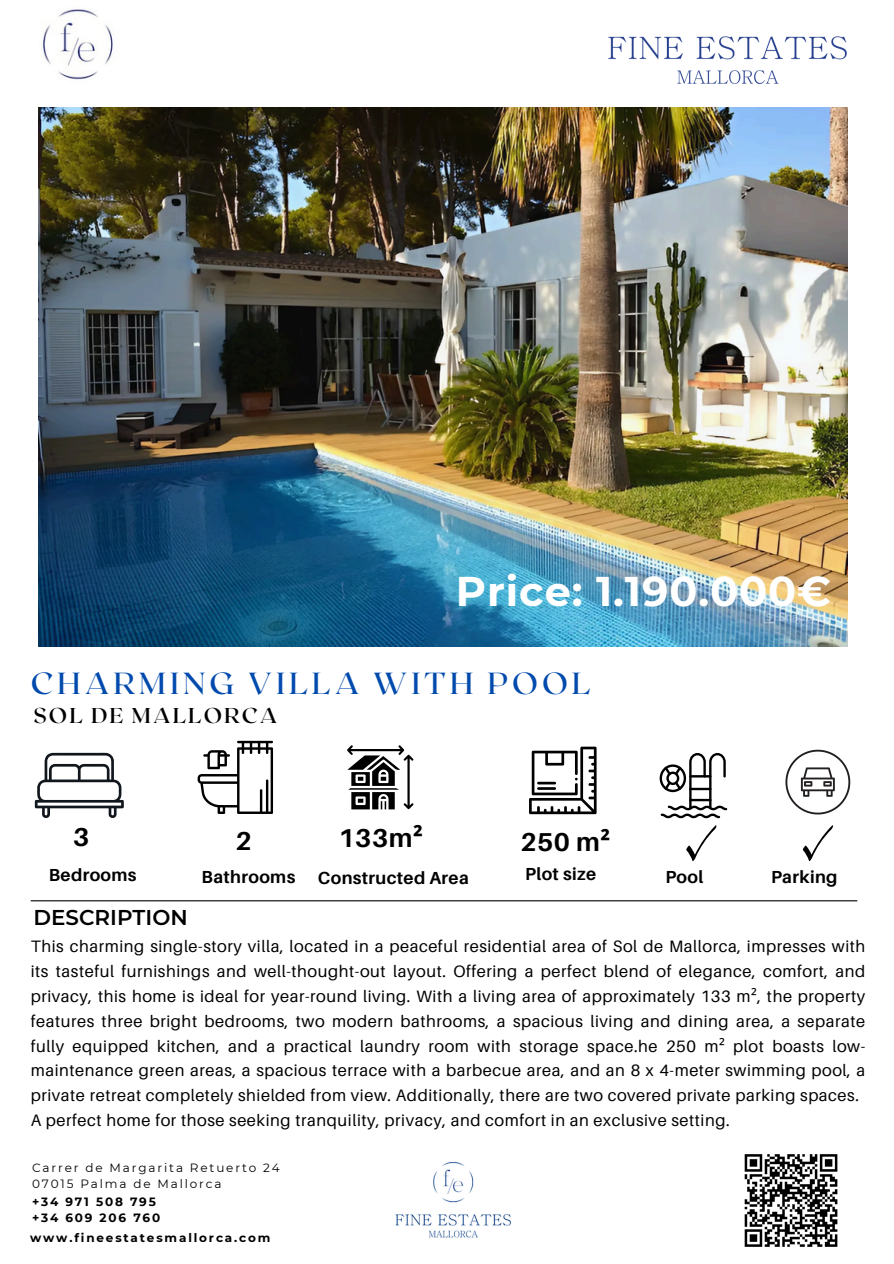
<style>
.page{position:relative;width:894px;height:1264px;background:#fff}
.page>*{position:absolute;margin:0;border:0;box-sizing:border-box;transform-origin:0 0}
.t1{font:700 41.4px "Montserrat";letter-spacing:.02em;color:#fff}
.t2{font:500 30.45px "Roxborough CF";letter-spacing:.135em;color:#004aad}
.t3{font:700 25.95px "Aileron";letter-spacing:.02em;color:#000}
.t4{font:600 21.45px "Roxborough CF";letter-spacing:.095em;color:#000}
.t5{font:600 21.45px "Montserrat";color:#000}
.t6{font:700 17.4px "Aileron";letter-spacing:.02em;color:#000}
.t7{font:16.5px/24.8px "Aileron";letter-spacing:.035em;color:#000}
.t8{font:700 12px "Montserrat";letter-spacing:.155em;color:#000}
.t9{font:12px "Montserrat";letter-spacing:.155em;color:#000}
.s1{font-family:"Noto Sans"}
</style>
<div class="page">
<img style="left:42px;top:9px;width:71px;height:71px">
<hr style="left:31px;top:900px;width:826px;height:1px;background:#000">
<img style="left:608px;top:36px;width:239px;height:48px">
<img style="left:39px;top:107px;width:808px;height:539px">
<svg style="left:35px;top:752px;width:89px;height:66px"></svg>
<svg style="left:197px;top:740px;width:76px;height:74px"></svg>
<svg style="left:529px;top:746px;width:67px;height:68px"></svg>
<svg style="left:347px;top:745px;width:66px;height:64px"></svg>
<svg style="left:785px;top:749px;width:65px;height:65px"></svg>
<svg style="left:659px;top:753px;width:68px;height:65px"></svg>
<svg style="left:686px;top:825px;width:30px;height:36px"></svg>
<svg style="left:802px;top:825px;width:31px;height:36px"></svg>
<svg style="left:744px;top:1154px;width:94px;height:93px"></svg>
<img style="left:395px;top:1162px;width:116px;height:76px">
<h5 class="t1" style="left:456px;top:566px;width:376px">Price: 1.190.000€</h5>
<p class="t2" style="left:31px;top:663px;width:561px">CHARMING VILLA WITH POOL</p>
<h4 class="t4" style="left:34px;top:701px;width:245px">SOL DE MALLORCA</h4>
<p class="t3" style="left:73px;top:821px;width:18px">3</p>
<p class="t3" style="left:235px;top:824px;width:18px">2</p>
<p class="t3" style="left:338px;top:821px;width:86px">133m<span class="s1">²</span></p>
<p class="t3" style="left:520px;top:826px;width:91px">250 m<span class="s1">²</span></p>
<p class="t6" style="left:49px;top:864px;width:89px">Bedrooms</p>
<p class="t6" style="left:201px;top:865px;width:95px">Bathrooms</p>
<p class="t6" style="left:318px;top:866px;width:152px">Constructed Area</p>
<h1 class="t6" style="left:525px;top:863px;width:72px">Plot size</h1>
<p class="t6" style="left:665px;top:865px;width:39px">Pool</p>
<h2 class="t6" style="left:770px;top:865px;width:68px">Parking</h2>
<p class="t5" style="left:34px;top:904px;width:156px">DESCRIPTION</p>
<p class="t7" style="left:31px;top:934px;width:835px">This charming single-story villa, located in a peaceful residential area of Sol de Mallorca, impresses with its tasteful furnishings and well-thought-out layout. Offering a perfect blend of elegance, comfort, and privacy, this home is ideal for year-round living. With a living area of approximately 133 m<span class="s1">²</span>, the property features three bright bedrooms, two modern bathrooms, a spacious living and dining area, a separate fully equipped kitchen, and a practical laundry room with storage space.he 250 m<span class="s1">²</span> plot boasts low&shy;maintenance green areas, a spacious terrace with a barbecue area, and an 8 x 4-meter swimming pool, a private retreat completely shielded from view. Additionally, there are two covered private parking spaces.<br>A perfect home for those seeking tranquility, privacy, and comfort in an exclusive setting.</p>
<p class="t9" style="left:32px;top:1160px;width:249px">Carrer de Margarita Retuerto 24</p>
<h5 class="t9" style="left:32px;top:1176px;width:191px">07015 Palma de Mallorca</h5>
<h3 class="t8" style="left:32px;top:1194px;width:125px">+34 971 508 795</h3>
<h3 class="t8" style="left:32px;top:1210px;width:130px">+34 609 206 760</h3>
<h5 class="t8" style="left:30px;top:1230px;width:242px">www.fineestatesmallorca.com</h5>
</div>
